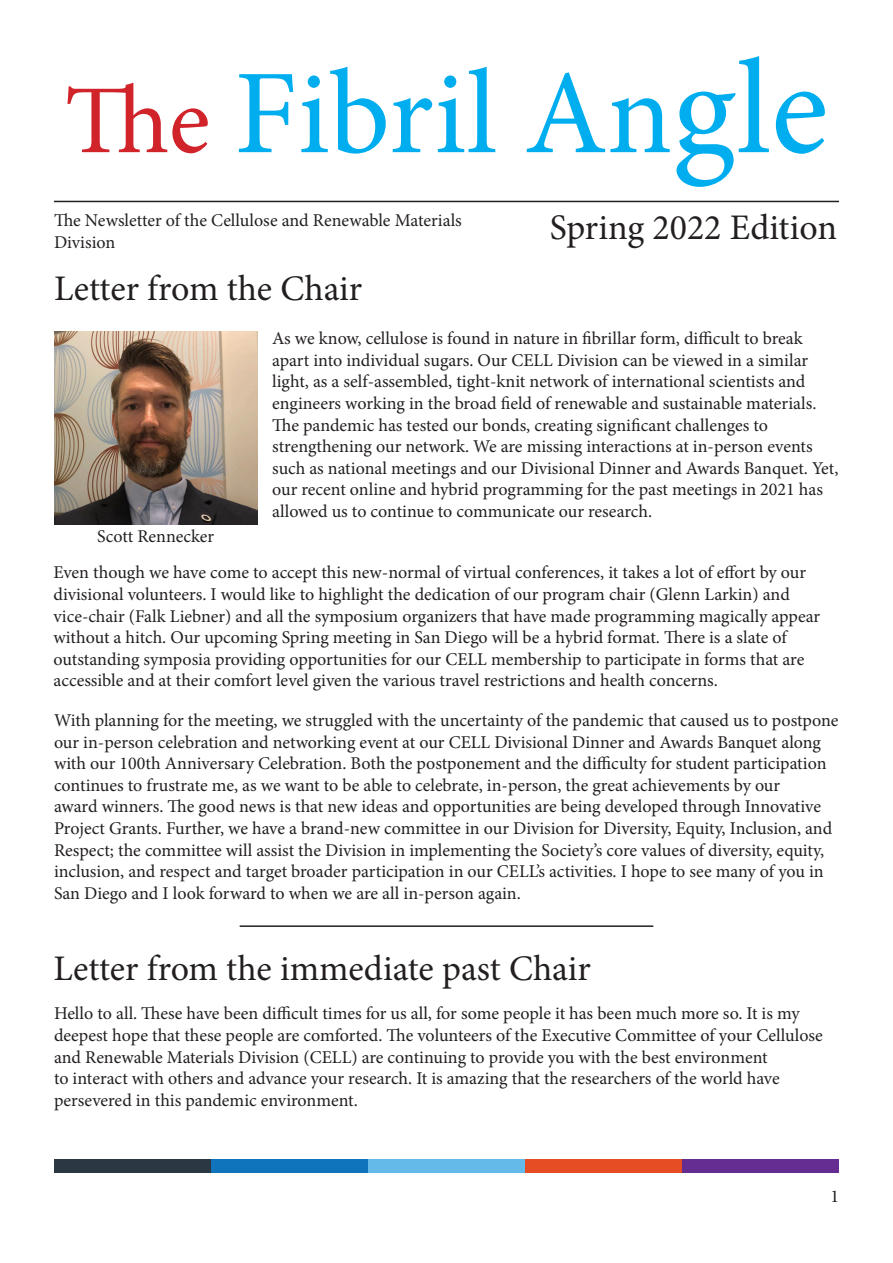
<style>
.page{position:relative;width:893px;height:1263px;background:#fff}
.page>*{position:absolute;margin:0;border:0;box-sizing:border-box;transform-origin:0 0}
.t1{font:120px "Minion Pro";color:#00aeef}
.t2{font:36px "Minion Pro";color:#231f20}
.t3{font:18px/21.6px "Minion Pro";color:#231f20}
.s1{font-size:97.5px;color:#d1232a}
.s2{font-size:135px}
</style>
<div class="page">
<hr style="left:54px;top:201px;width:785px;height:1px;background:#231f20">
<img style="left:54px;top:331px;width:204px;height:193px">
<div style="left:54px;top:1159px;width:157px;height:13px;background:#2b3743"></div>
<div style="left:211px;top:1159px;width:157px;height:13px;background:#1074bc"></div>
<div style="left:368px;top:1159px;width:157px;height:13px;background:#64bae9"></div>
<div style="left:525px;top:1159px;width:157px;height:13px;background:#e64d25"></div>
<div style="left:682px;top:1159px;width:157px;height:13px;background:#652d91"></div>
<hr style="left:240px;top:925px;width:413px;height:2px;background:#231f20">
<p class="t1" style="left:65px;top:33px;width:765px"><span class="s1">The</span> Fibril An<span class="s2">gle</span></p>
<p class="t3" style="left:54px;top:209px;width:409px">The Newsletter of the Cellulose and Renewable Materials<br>Division</p>
<p class="t2" style="left:54px;top:265px;width:310px">Letter from the Chair</p>
<p class="t2" style="left:550px;top:203px;width:289px">Spring 2022 Edition</p>
<p class="t3" style="left:97px;top:525px;width:119px">Scott Rennecker</p>
<p class="t3" style="left:272px;top:328px;width:568px">As we know, cellulose is found in nature in fibrillar form, difficult to break apart into individual sugars. Our CELL Division can be viewed in a similar light, as a self-assembled, tight-knit network of international scientists and engineers working in the broad field of renewable and sustainable materials.<br>The pandemic has tested our bonds, creating significant challenges to strengthening our network. We are missing interactions at in-person events such as national meetings and our Divisional Dinner and Awards Banquet. Yet, our recent online and hybrid programming for the past meetings in 2021 has allowed us to continue to communicate our research.</p>
<p class="t3" style="left:54px;top:562px;width:768px">Even though we have come to accept this new-normal of virtual conferences, it takes a lot of effort by our divisional volunteers. I would like to highlight the dedication of our program chair (Glenn Larkin) and vice-chair (Falk Liebner) and all the symposium organizers that have made programming magically appear without a hitch. Our upcoming Spring meeting in San Diego will be a hybrid format. There is a slate of outstanding symposia providing opportunities for our CELL membership to participate in forms that are accessible and at their comfort level given the various travel restrictions and health concerns.</p>
<p class="t3" style="left:54px;top:709px;width:786px">With planning for the meeting, we struggled with the uncertainty of the pandemic that caused us to postpone our in-person celebration and networking event at our CELL Divisional Dinner and Awards Banquet along with our 100th Anniversary Celebration. Both the postponement and the difficulty for student participation continues to frustrate me, as we want to be able to celebrate, in-person, the great achievements by our<br>award winners. The good news is that new ideas and opportunities are being developed through Innovative Project Grants. Further, we have a brand-new committee in our Division for Diversity, Equity, Inclusion, and Respect; the committee will assist the Division in implementing the Society’s core values of diversity, equity, inclusion, and respect and target broader participation in our CELL’s activities. I hope to see many of you in San Diego and I look forward to when we are all in-person again.</p>
<p class="t2" style="left:54px;top:944px;width:539px">Letter from the immediate past Chair</p>
<p class="t3" style="left:54px;top:1003px;width:770px">Hello to all. These have been difficult times for us all, for some people it has been much more so. It is my deepest hope that these people are comforted. The volunteers of the Executive Committee of your Cellulose and Renewable Materials Division (CELL) are continuing to provide you with the best environment<br>to interact with others and advance your research. It is amazing that the researchers of the world have persevered in this pandemic environment.</p>
<p class="t3" style="left:830px;top:1185px;width:10px">1</p>
</div>
